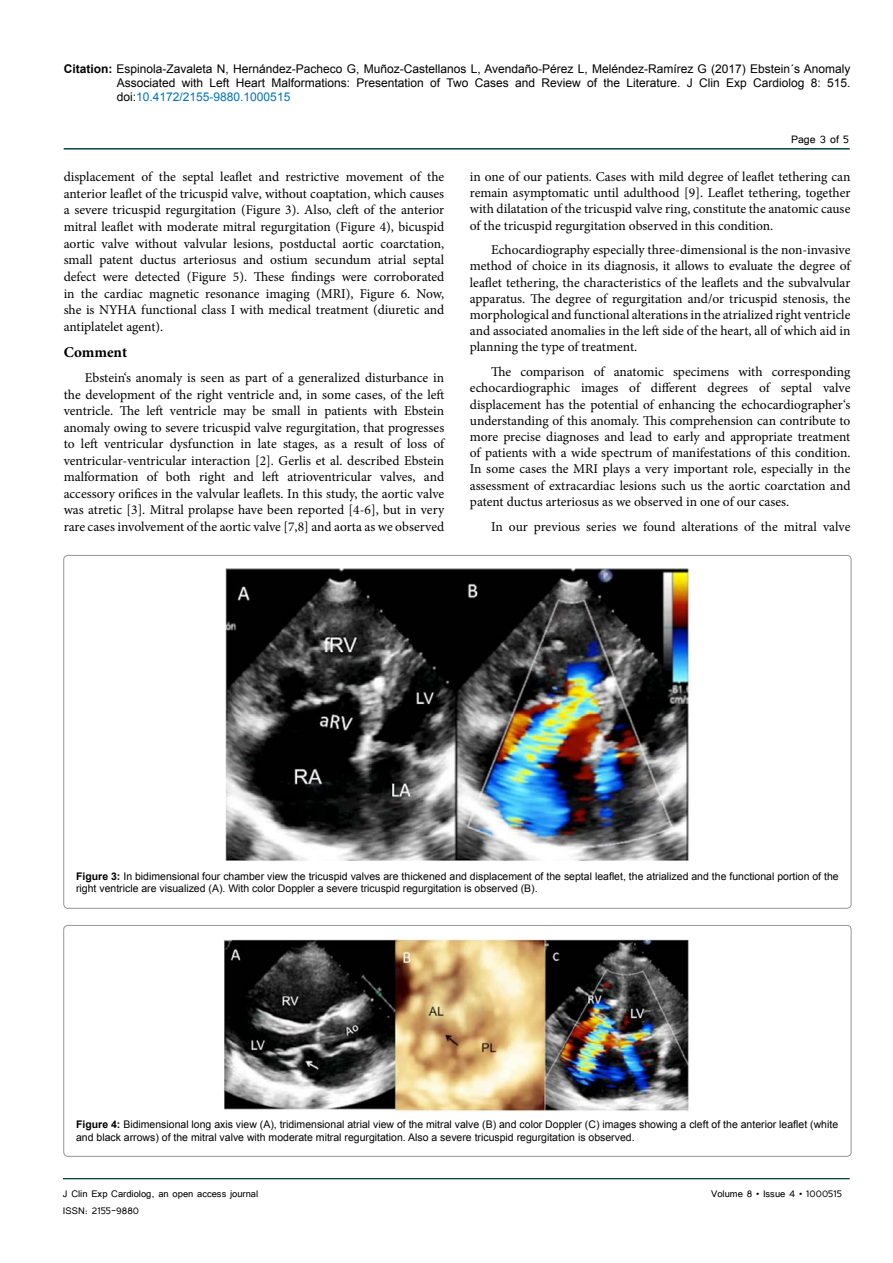
<style>
.page{position:relative;width:893px;height:1263px;background:#fff}
.page>*{position:absolute;margin:0;border:0;box-sizing:border-box;transform-origin:0 0}
.t1{font:700 15px "Minion Pro";letter-spacing:-.005em;color:#000}
.t2{font:13.5px/16.2px "Minion Pro";color:#000;text-align:justify}
.t3{font:13.5px "Tunga";color:#000}
.t4{font:12px/14.4px "Arial";color:#000;text-align:justify}
.t5{font:12px "Tunga";color:#000}
.t6{font:10.5px/12.6px "Arial";color:#000}
.s1{font-weight:700}
.s2{color:#0072bc}
</style>
<div class="page">
<hr style="left:64px;top:148px;width:786px;height:2px;background:#004440">
<hr style="left:63px;top:1178px;width:787px;height:1px;background:#004440">
<img style="left:225px;top:568px;width:466px;height:293px">
<div style="left:64px;top:925px;width:787px;height:231px;border:1px solid #939598;border-radius:4px"></div>
<img style="left:224px;top:939px;width:465px;height:173px">
<p class="t4" style="left:117px;top:61px;width:735px;text-indent:-53px"><span class="s1">Citation:</span> Espinola-Zavaleta N, Hernández-Pacheco G, Muñoz-Castellanos L, Avendaño-Pérez L, Meléndez-Ramírez G (2017) Ebstein´s Anomaly Associated with Left Heart Malformations: Presentation of Two Cases and Review of the Literature. J Clin Exp Cardiolog 8: 515. doi:<span class="s2">10.4172/2155-9880.1000515</span></p>
<p class="t3" style="left:791px;top:131px;width:59px">Page 3 of 5</p>
<p class="t2" style="left:64px;top:168px;width:382px;line-height:16.6px">displacement of the septal leaflet and restrictive movement of the anterior leaflet of the tricuspid valve, without coaptation, which causes a severe tricuspid regurgitation (Figure 3). Also, cleft of the anterior mitral leaflet with moderate mitral regurgitation (Figure 4), bicuspid aortic valve without valvular lesions, postductal aortic coarctation, small patent ductus arteriosus and ostium secundum atrial septal defect were detected (Figure 5). These findings were corroborated in the cardiac magnetic resonance imaging (MRI), Figure 6. Now, she is NYHA functional class I with medical treatment (diuretic and antiplatelet agent).</p>
<p class="t1" style="left:64px;top:342px;width:65px">Comment</p>
<p class="t2" style="left:64px;top:370px;width:382px;text-indent:21px">Ebstein‘s anomaly is seen as part of a generalized disturbance in the development of the right ventricle and, in some cases, of the left ventricle. The left ventricle may be small in patients with Ebstein anomaly owing to severe tricuspid valve regurgitation, that progresses to left ventricular dysfunction in late stages, as a result of loss of ventricular-ventricular interaction [2]. Gerlis et al. described Ebstein malformation of both right and left atrioventricular valves, and accessory orifices in the valvular leaflets. In this study, the aortic valve was atretic [3]. Mitral prolapse have been reported [4-6], but in very rare cases involvement of the aortic valve [7,8] and aorta as we observed</p>
<p class="t2" style="left:470px;top:169px;width:382px">in one of our patients. Cases with mild degree of leaflet tethering can remain asymptomatic until adulthood [9]. Leaflet tethering, together with dilatation of the tricuspid valve ring, constitute the anatomic cause of the tricuspid regurgitation observed in this condition.</p>
<p class="t2" style="left:470px;top:242px;width:382px;text-indent:21px">Echocardiography especially three-dimensional is the non-invasive method of choice in its diagnosis, it allows to evaluate the degree of leaflet tethering, the characteristics of the leaflets and the subvalvular apparatus. The degree of regurgitation and/or tricuspid stenosis, the morphological and functional alterations in the atrialized right ventricle and associated anomalies in the left side of the heart, all of which aid in planning the type of treatment.</p>
<p class="t2" style="left:470px;top:364px;width:382px;text-indent:21px">The comparison of anatomic specimens with corresponding echocardiographic images of different degrees of septal valve displacement has the potential of enhancing the echocardiographer‘s understanding of this anomaly. This comprehension can contribute to more precise diagnoses and lead to early and appropriate treatment of patients with a wide spectrum of manifestations of this condition.<br>In some cases the MRI plays a very important role, especially in the assessment of extracardiac lesions such us the aortic coarctation and patent ductus arteriosus as we observed in one of our cases.</p>
<p class="t2" style="left:491px;top:518px;width:361px">In our previous series we found alterations of the mitral valve</p>
<p class="t6" style="left:76px;top:870px;width:764px"><span class="s1">Figure 3:</span> In bidimensional four chamber view the tricuspid valves are thickened and displacement of the septal leaflet, the atrialized and the functional portion of the right ventricle are visualized (A). With color Doppler a severe tricuspid regurgitation is observed (B).</p>
<p class="t6" style="left:76px;top:1118px;width:764px"><span class="s1">Figure 4:</span> Bidimensional long axis view (A), tridimensional atrial view of the mitral valve (B) and color Doppler (C) images showing a cleft of the anterior leaflet (white and black arrows) of the mitral valve with moderate mitral regurgitation. Also a severe tricuspid regurgitation is observed.</p>
<p class="t5" style="left:63px;top:1186px;width:197px">J Clin Exp Cardiolog, an open access journal</p>
<p class="t5" style="left:711px;top:1186px;width:132px">Volume 8 • Issue 4 • 1000515</p>
<p class="t5" style="left:63px;top:1203px;width:78px">ISSN: 2155-9880</p>
</div>
